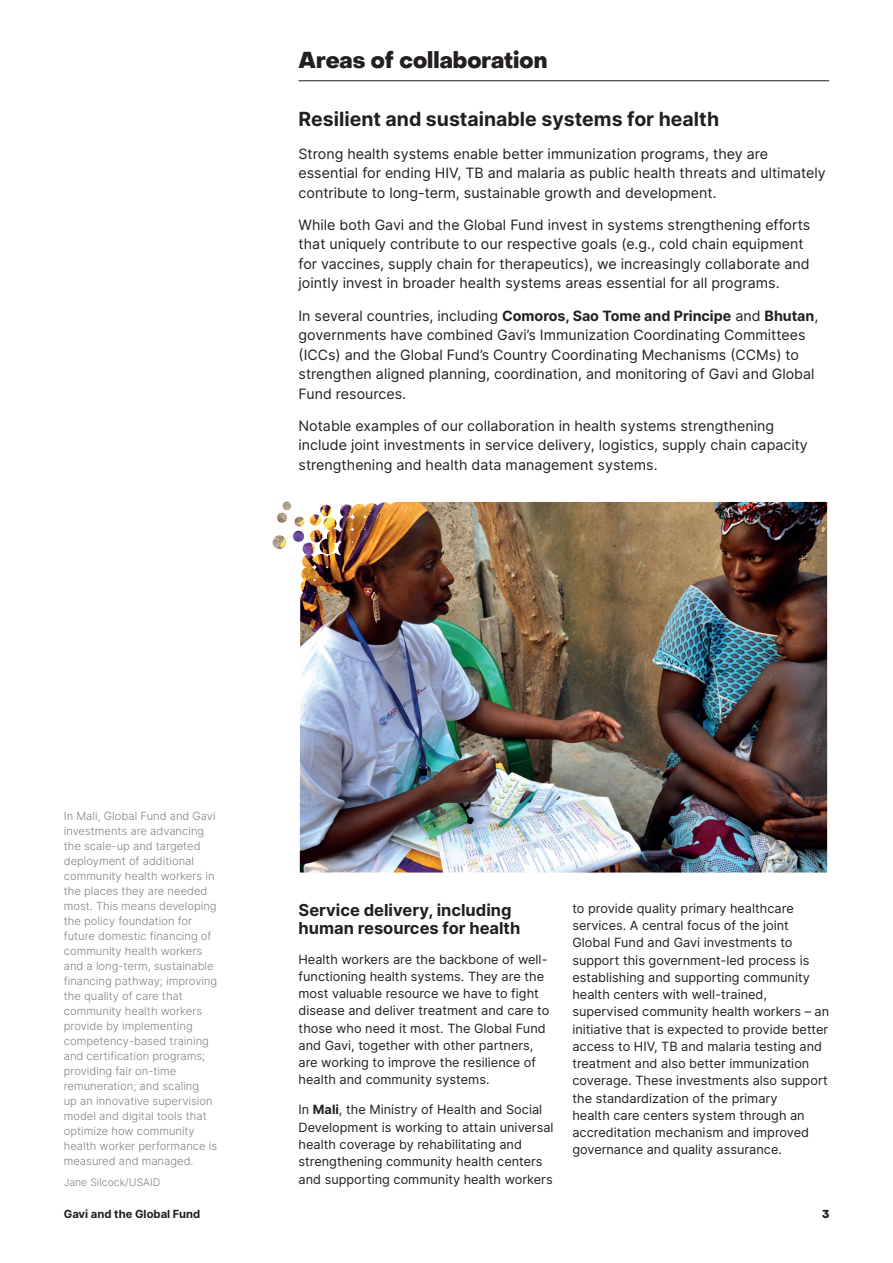
<style>
.page{position:relative;width:893px;height:1263px;background:#fff}
.page>*{position:absolute;margin:0;border:0;box-sizing:border-box;transform-origin:0 0}
.Head{font:800 22.5px "Object Sans";color:#231f20}
.Text{font:700 19.5px "Inter";color:#231f20}
.Text-2{font:700 16.5px/17.2px "Inter";color:#231f20}
.Text-3{font:14.25px/19.5px "Inter";color:#231f20}
.Text-4{font:12.75px/17.2px "Inter";color:#231f20}
.t1{font:300 11.25px/15px "Inter";color:#808285}
.t2{font:700 11.25px "Inter";color:#231f20}
.t3{font:800 11.25px "Object Sans";color:#231f20}
.Caption_credit{font:300 10.5px "Inter";color:#808285}
.s1{font-weight:700}
</style>
<div class="page">
<hr style="left:299px;top:80px;width:530px;height:1px;background:#231f20">
<img style="left:283px;top:501px;width:544px;height:371px">
<p class="Head" style="left:299px;top:46px;width:250px">Areas of collaboration</p>
<p class="Text" style="left:299px;top:105px;width:422px">Resilient and sustainable systems for health</p>
<p class="Text-3" style="left:299px;top:143px;width:529px">Strong health systems enable better immunization programs, they are essential for ending HIV, TB and malaria as public health threats and ultimately contribute to long-term, sustainable growth and development.</p>
<p class="Text-3" style="left:299px;top:215px;width:513px">While both Gavi and the Global Fund invest in systems strengthening efforts that uniquely contribute to our respective goals (e.g., cold chain equipment for vaccines, supply chain for therapeutics), we increasingly collaborate and jointly invest in broader health systems areas essential for all programs.</p>
<p class="Text-3" style="left:299px;top:305px;width:521px">In several countries, including <span class="s1">Comoros, Sao Tome and Principe</span> and <span class="s1">Bhutan</span>, governments have combined Gavi’s Immunization Coordinating Committees (ICCs) and the Global Fund’s Country Coordinating Mechanisms (CCMs) to strengthen aligned planning, coordination, and monitoring of Gavi and Global Fund resources.</p>
<p class="Text-3" style="left:299px;top:416px;width:511px">Notable examples of our collaboration in health systems strengthening include joint investments in service delivery, logistics, supply chain capacity strengthening and health data management systems.</p>
<p class="t1" style="left:64px;top:808px;width:155px">In Mali, Global Fund and Gavi investments are advancing the scale-up and targeted deployment of additional community health workers in the places they are needed most. This means developing the policy foundation for future domestic financing of community health workers and a long-term, sustainable financing pathway; improving the quality of care that community health workers provide by implementing competency-based training and certification programs; providing fair on-time remuneration; and scaling<br>up an innovative supervision model and digital tools that optimize how community health worker performance is measured and managed.</p>
<p class="Caption_credit" style="left:64px;top:1175px;width:98px">Jane Silcock/USAID</p>
<p class="Text-2" style="left:299px;top:901px;width:223px">Service delivery, including human resources for health</p>
<p class="Text-4" style="left:299px;top:950px;width:252px">Health workers are the backbone of well&shy;functioning health systems. They are the most valuable resource we have to fight disease and deliver treatment and care to those who need it most. The Global Fund and Gavi, together with other partners, are working to improve the resilience of health and community systems.</p>
<p class="Text-4" style="left:299px;top:1101px;width:256px">In <span class="s1">Mali</span>, the Ministry of Health and Social Development is working to attain universal health coverage by rehabilitating and strengthening community health centers and supporting community health workers</p>
<p class="Text-4" style="left:572px;top:899px;width:258px">to provide quality primary healthcare services. A central focus of the joint Global Fund and Gavi investments to support this government-led process is establishing and supporting community health centers with well-trained, supervised community health workers – an initiative that is expected to provide better access to HIV, TB and malaria testing and treatment and also better immunization coverage. These investments also support the standardization of the primary<br>health care centers system through an accreditation mechanism and improved governance and quality assurance.</p>
<p class="t2" style="left:64px;top:1205px;width:138px">Gavi and the Global Fund</p>
<p class="t3" style="left:822px;top:1207px;width:9px">3</p>
</div>
